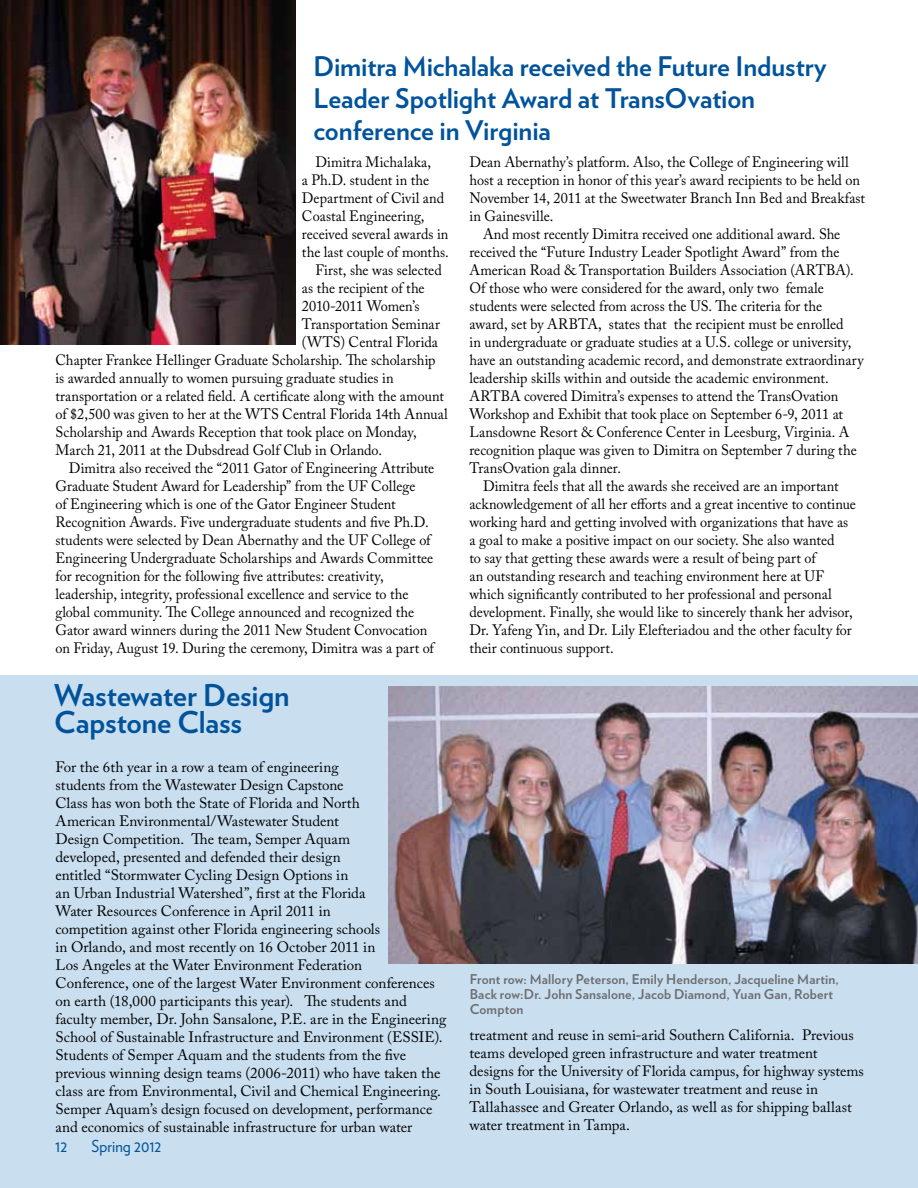
<style>
.page{position:relative;width:918px;height:1188px;background:#fff}
.page>*{position:absolute;margin:0;border:0;box-sizing:border-box;transform-origin:0 0}
.t1{font:700 30px/27px "Verlag";letter-spacing:-.005em;color:#00539b}
.t2{font:700 27px/32.4px "Verlag";letter-spacing:-.005em;color:#00539b}
.t3{font:16.5px "Verlag";letter-spacing:.005em;color:#00539b;scale:.95 1}
.t4{font:15px "Adobe Caslon Pro";color:#000;scale:.95 1}
.t5{font:15px/18px "Adobe Caslon Pro";color:#000}
.t6{font:700 13.5px/15px "Verlag";letter-spacing:.01em;color:#6d6e71}
</style>
<div class="page">
<div style="left:0;top:675px;width:918px;height:513px;background:#c9deef"></div>
<img style="left:0;top:0;width:296px;height:344px">
<img style="left:389px;top:687px;width:529px;height:276px">
<h2 class="t2" style="left:314px;top:48px;width:515px">Dimitra Michalaka received the Future Industry<br>Leader Spotlight Award at TransOvation conference in Virginia</h2>
<p class="t4" style="left:315px;top:153px;width:123px">Dimitra Michalaka,</p>
<p class="t4" style="left:302px;top:171px;width:135px">a Ph.D. student in the</p>
<p class="t4" style="left:302px;top:189px;width:151px">Department of Civil and</p>
<p class="t4" style="left:302px;top:207px;width:131px">Coastal Engineering,</p>
<p class="t4" style="left:302px;top:225px;width:156px">received several awards in</p>
<p class="t4" style="left:302px;top:243px;width:156px">the last couple of months.</p>
<p class="t4" style="left:315px;top:261px;width:134px">First, she was selected</p>
<p class="t4" style="left:302px;top:279px;width:131px">as the recipient of the</p>
<p class="t4" style="left:302px;top:297px;width:125px">2010-2011 Women’s</p>
<p class="t4" style="left:302px;top:315px;width:147px">Transportation Seminar</p>
<p class="t4" style="left:302px;top:333px;width:145px">(WTS) Central Florida</p>
<p class="t4" style="left:56px;top:351px;width:402px">Chapter Frankee Hellinger Graduate Scholarship. The scholarship</p>
<p class="t4" style="left:56px;top:369px;width:357px">is awarded annually to women pursuing graduate studies in</p>
<p class="t4" style="left:56px;top:387px;width:410px">transportation or a related field. A certificate along with the amount</p>
<p class="t4" style="left:56px;top:405px;width:415px">of $2,500 was given to her at the WTS Central Florida 14th Annual</p>
<p class="t4" style="left:56px;top:423px;width:382px">Scholarship and Awards Reception that took place on Monday,</p>
<p class="t4" style="left:56px;top:441px;width:345px">March 21, 2011 at the Dubsdread Golf Club in Orlando.</p>
<p class="t4" style="left:69px;top:459px;width:386px">Dimitra also received the “2011 Gator of Engineering Attribute</p>
<p class="t4" style="left:56px;top:477px;width:380px">Graduate Student Award for Leadership” from the UF College</p>
<p class="t4" style="left:56px;top:495px;width:360px">of Engineering which is one of the Gator Engineer Student</p>
<p class="t4" style="left:56px;top:513px;width:394px">Recognition Awards. Five undergraduate students and five Ph.D.</p>
<p class="t4" style="left:56px;top:531px;width:396px">students were selected by Dean Abernathy and the UF College of</p>
<p class="t4" style="left:56px;top:549px;width:399px">Engineering Undergraduate Scholarships and Awards Committee</p>
<p class="t4" style="left:56px;top:567px;width:347px">for recognition for the following five attributes: creativity,</p>
<p class="t4" style="left:56px;top:585px;width:373px">leadership, integrity, professional excellence and service to the</p>
<p class="t4" style="left:56px;top:603px;width:379px">global community. The College announced and recognized the</p>
<p class="t4" style="left:56px;top:621px;width:393px">Gator award winners during the 2011 New Student Convocation</p>
<p class="t4" style="left:56px;top:639px;width:400px">on Friday, August 19. During the ceremony, Dimitra was a part of</p>
<h1 class="t1" style="left:54px;top:681px;width:237px">Wastewater Design<br>Capstone Class</h1>
<p class="t5" style="left:56px;top:758px;width:392px">For the 6th year in a row a team of engineering<br>students from the Wastewater Design Capstone<br>Class has won both the State of Florida and North<br>American Environmental/Wastewater Student<br>Design Competition. The team, Semper Aquam<br>developed, presented and defended their design<br>entitled “Stormwater Cycling Design Options in<br>an Urban Industrial Watershed”, first at the Florida<br>Water Resources Conference in April 2011 in<br>competition against other Florida engineering schools<br>in Orlando, and most recently on 16 October 2011 in<br>Los Angeles at the Water Environment Federation<br>Conference, one of the largest Water Environment conferences on earth (18,000 participants this year). The students and faculty member, Dr. John Sansalone, P.E. are in the Engineering School of Sustainable Infrastructure and Environment (ESSIE).<br>Students of Semper Aquam and the students from the five previous winning design teams (2006-2011) who have taken the class are from Environmental, Civil and Chemical Engineering.<br>Semper Aquam’s design focused on development, performance and economics of sustainable infrastructure for urban water</p>
<p class="t3" style="left:55px;top:1136px;width:14px">12</p>
<p class="t3" style="left:91px;top:1136px;width:75px">Spring 2012</p>
<p class="t4" style="left:470px;top:153px;width:401px">Dean Abernathy’s platform. Also, the College of Engineering will</p>
<p class="t4" style="left:470px;top:171px;width:413px">host a reception in honor of this year’s award recipients to be held on</p>
<p class="t4" style="left:470px;top:189px;width:418px">November 14, 2011 at the Sweetwater Branch Inn Bed and Breakfast</p>
<p class="t4" style="left:470px;top:207px;width:90px">in Gainesville.</p>
<p class="t4" style="left:483px;top:225px;width:378px">And most recently Dimitra received one additional award. She</p>
<p class="t4" style="left:470px;top:243px;width:391px">received the “Future Industry Leader Spotlight Award” from the</p>
<p class="t4" style="left:470px;top:261px;width:406px">American Road &amp; Transportation Builders Association (ARTBA).</p>
<p class="t4" style="left:470px;top:279px;width:375px">Of those who were considered for the award, only two female</p>
<p class="t4" style="left:470px;top:297px;width:373px">students were selected from across the US. The criteria for the</p>
<p class="t4" style="left:470px;top:315px;width:395px">award, set by ARBTA, states that the recipient must be enrolled</p>
<p class="t4" style="left:470px;top:333px;width:404px">in undergraduate or graduate studies at a U.S. college or university,</p>
<p class="t4" style="left:470px;top:351px;width:416px">have an outstanding academic record, and demonstrate extraordinary</p>
<p class="t4" style="left:470px;top:369px;width:380px">leadership skills within and outside the academic environment.</p>
<p class="t4" style="left:470px;top:387px;width:390px">ARTBA covered Dimitra’s expenses to attend the TransOvation</p>
<p class="t4" style="left:470px;top:405px;width:395px">Workshop and Exhibit that took place on September 6-9, 2011 at</p>
<p class="t4" style="left:470px;top:423px;width:402px">Lansdowne Resort &amp; Conference Center in Leesburg, Virginia. A</p>
<p class="t4" style="left:470px;top:441px;width:409px">recognition plaque was given to Dimitra on September 7 during the</p>
<p class="t4" style="left:470px;top:459px;width:161px">TransOvation gala dinner.</p>
<p class="t4" style="left:483px;top:477px;width:376px">Dimitra feels that all the awards she received are an important</p>
<p class="t4" style="left:470px;top:495px;width:408px">acknowledgement of all her efforts and a great incentive to continue</p>
<p class="t4" style="left:470px;top:513px;width:400px">working hard and getting involved with organizations that have as</p>
<p class="t4" style="left:470px;top:531px;width:386px">a goal to make a positive impact on our society. She also wanted</p>
<p class="t4" style="left:470px;top:549px;width:366px">to say that getting these awards were a result of being part of</p>
<p class="t4" style="left:470px;top:567px;width:375px">an outstanding research and teaching environment here at UF</p>
<p class="t4" style="left:470px;top:585px;width:383px">which significantly contributed to her professional and personal</p>
<p class="t4" style="left:470px;top:603px;width:405px">development. Finally, she would like to sincerely thank her advisor,</p>
<p class="t4" style="left:470px;top:621px;width:404px">Dr. Yafeng Yin, and Dr. Lily Elefteriadou and the other faculty for</p>
<p class="t4" style="left:470px;top:639px;width:153px">their continuous support.</p>
<p class="t6" style="left:470px;top:971px;width:371px">Front row: Mallory Peterson, Emily Henderson, Jacqueline Martin,<br>Back row:Dr. John Sansalone, Jacob Diamond, Yuan Gan, Robert<br>Compton</p>
<p class="t5" style="left:470px;top:1026px;width:396px">treatment and reuse in semi-arid Southern California. Previous teams developed green infrastructure and water treatment designs for the University of Florida campus, for highway systems in South Louisiana, for wastewater treatment and reuse in Tallahassee and Greater Orlando, as well as for shipping ballast water treatment in Tampa.</p>
</div>
